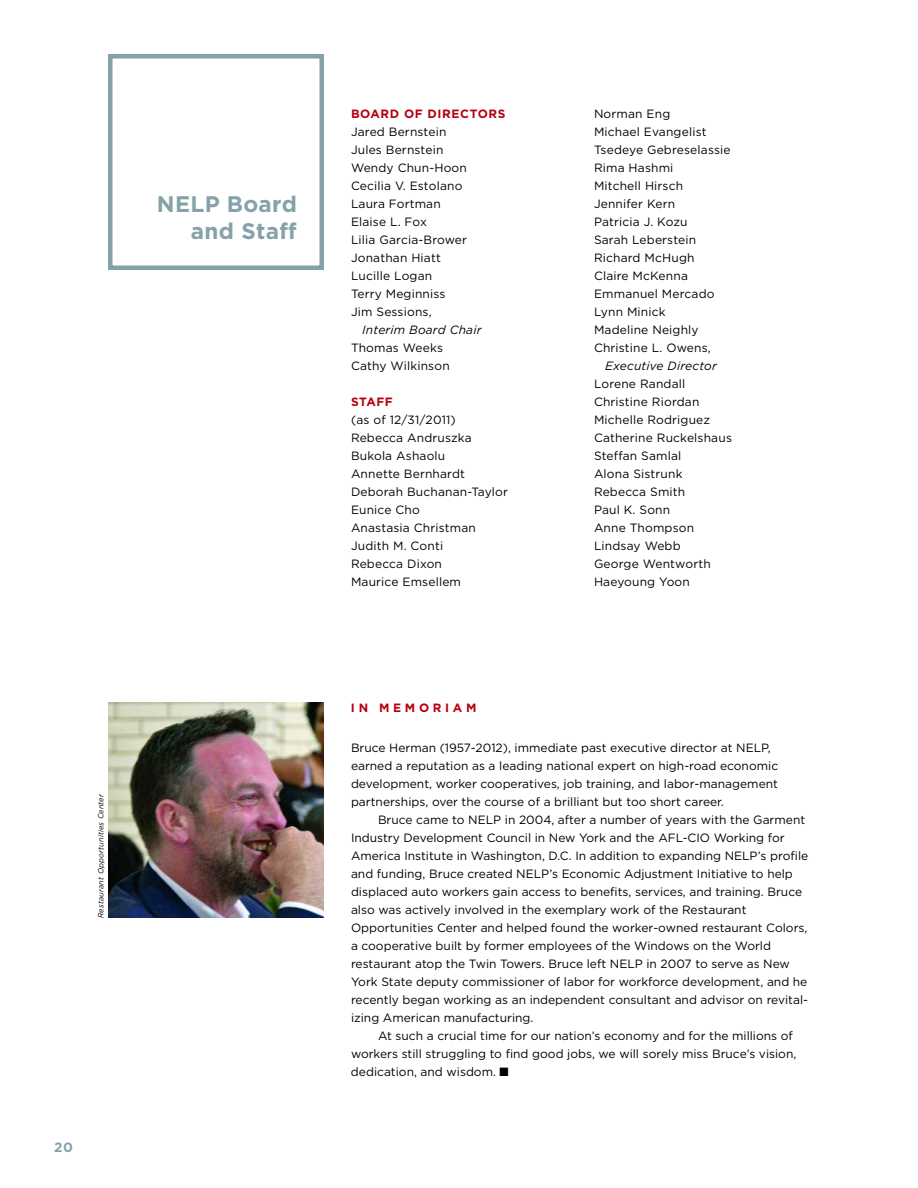
<style>
.page{position:relative;width:918px;height:1188px;background:#fff}
.page>*{position:absolute;margin:0;border:0;box-sizing:border-box;transform-origin:0 0}
.t1{font:700 22.5px/27px "Gotham";letter-spacing:.015em;color:#86a2a9;text-align:right}
.t2{font:700 13.5px "Gotham";color:#86a2a9}
.t3{font:12px/18px "Gotham";color:#000}
.t4{font:italic 12px "Gotham";letter-spacing:.015em;color:#000}
.t5{font:700 12px "Gotham";letter-spacing:.05em;color:#b7000e}
.t6{font:700 12px "Gotham";letter-spacing:.305em;color:#b7000e}
.t7{font:italic 7.5px "Gotham";letter-spacing:.015em;color:#000}
</style>
<div class="page">
<img style="left:108px;top:702px;width:216px;height:216px">
<div style="left:108px;top:54px;width:216px;height:216px;border:4px solid #86a2a9"></div>
<h1 class="t1" style="left:157px;top:190px;width:141px">NELP Board and Staff</h1>
<p class="t7" style="left:97px;top:918px;width:126px;rotate:-90deg">Restaurant Opportunities Center</p>
<p class="t2" style="left:54px;top:1139px;width:20px">20</p>
<p class="t5" style="left:351px;top:106px;width:156px">BOARD OF DIRECTORS</p>
<p class="t3" style="left:351px;top:122px;width:118px">Jared Bernstein<br>Jules Bernstein<br>Wendy Chun-Hoon<br>Cecilia V. Estolano<br>Laura Fortman<br>Elaise L. Fox<br>Lilia Garcia-Brower<br>Jonathan Hiatt<br>Lucille Logan<br>Terry Meginniss<br>Jim Sessions,</p>
<p class="t4" style="left:362px;top:322px;width:121px">Interim Board Chair</p>
<p class="t3" style="left:351px;top:338px;width:100px">Thomas Weeks<br>Cathy Wilkinson</p>
<p class="t5" style="left:351px;top:394px;width:43px">STAFF</p>
<p class="t3" style="left:351px;top:410px;width:159px">(as of 12/31/2011)<br>Rebecca Andruszka<br>Bukola Ashaolu<br>Annette Bernhardt<br>Deborah Buchanan-Taylor<br>Eunice Cho<br>Anastasia Christman<br>Judith M. Conti<br>Rebecca Dixon<br>Maurice Emsellem</p>
<p class="t6" style="left:351px;top:700px;width:127px">IN MEMORIAM</p>
<p class="t3" style="left:594px;top:104px;width:138px">Norman Eng<br>Michael Evangelist<br>Tsedeye Gebreselassie<br>Rima Hashmi<br>Mitchell Hirsch<br>Jennifer Kern<br>Patricia J. Kozu<br>Sarah Leberstein<br>Richard McHugh<br>Claire McKenna<br>Emmanuel Mercado<br>Lynn Minick<br>Madeline Neighly<br>Christine L. Owens,</p>
<p class="t4" style="left:605px;top:358px;width:113px">Executive Director</p>
<p class="t3" style="left:594px;top:374px;width:139px">Lorene Randall<br>Christine Riordan<br>Michelle Rodriguez<br>Catherine Ruckelshaus<br>Steffan Samlal<br>Alona Sistrunk<br>Rebecca Smith<br>Paul K. Sonn<br>Anne Thompson<br>Lindsay Webb<br>George Wentworth<br>Haeyoung Yoon</p>
<p class="t3" style="left:351px;top:739px;width:429px">Bruce Herman (1957-2012), immediate past executive director at NELP, earned a reputation as a leading national expert on high-road economic development, worker cooperatives, job training, and labor-management partnerships, over the course of a brilliant but too short career.</p>
<p class="t3" style="left:351px;top:811px;width:459px;text-indent:27px">Bruce came to NELP in 2004, after a number of years with the Garment Industry Development Council in New York and the AFL-CIO Working for America Institute in Washington, D.C. In addition to expanding NELP’s profile and funding, Bruce created NELP’s Economic Adjustment Initiative to help displaced auto workers gain access to benefits, services, and training. Bruce also was actively involved in the exemplary work of the Restaurant Opportunities Center and helped found the worker-owned restaurant Colors, a cooperative built by former employees of the Windows on the World restaurant atop the Twin Towers. Bruce left NELP in 2007 to serve as New York State deputy commissioner of labor for workforce development, and he recently began working as an independent consultant and advisor on revital&shy;izing American manufacturing.</p>
<p class="t3" style="left:351px;top:1027px;width:447px;text-indent:27px">At such a crucial time for our nation’s economy and for the millions of workers still struggling to find good jobs, we will sorely miss Bruce’s vision, dedication, and wisdom. ■</p>
</div>
